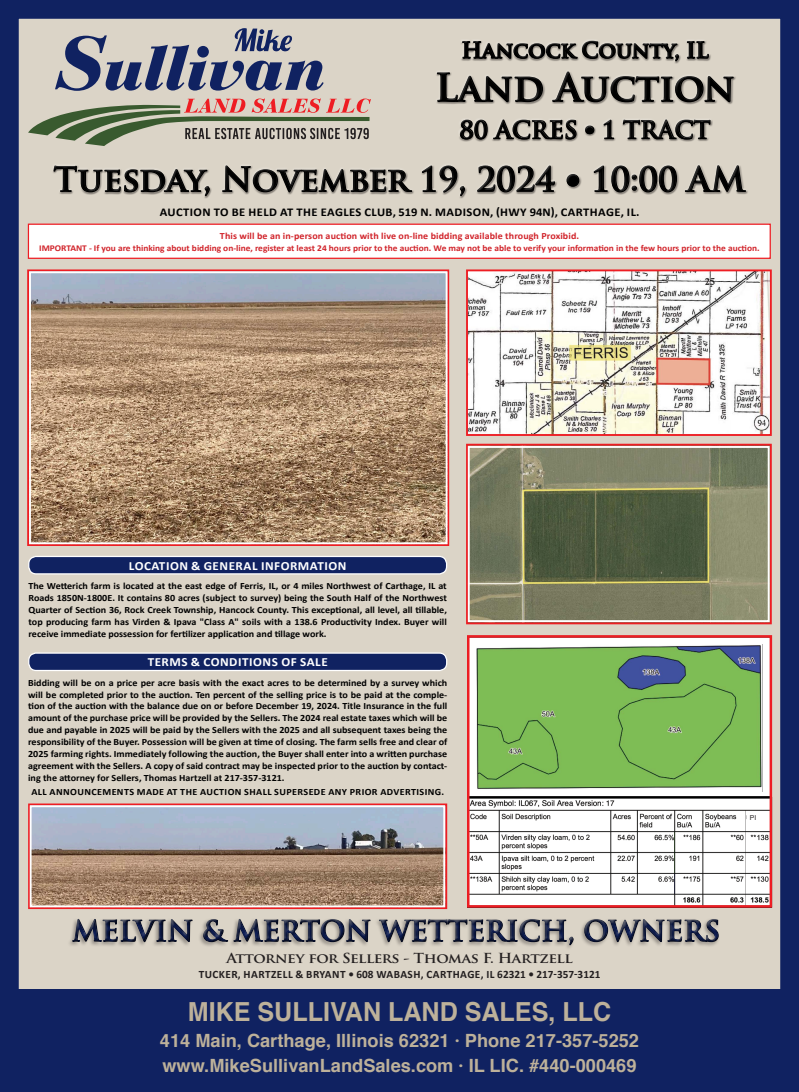
<style>
.page{position:relative;width:799px;height:1092px;background:#fff}
.page>*{position:absolute;margin:0;border:0;box-sizing:border-box;transform-origin:0 0}
.t1{font:700 37.25px "Trajan Pro";color:#000}
.t2{font:700 32.75px "Trajan Pro";color:#000}
.t3{font:700 27.88px "Trajan Pro";color:#102261}
.t4{font:700 26.25px "Helvetica";color:#bdb19a;scale:.96 1}
.t5{font:700 23.75px "Trajan Pro";color:#000}
.t6{font:700 21.19px "Trajan Pro";color:#000}
.t7{font:700 18.25px/25px "Helvetica";color:#bdb19a}
.t8{font:700 13.5px "Trajan Pro";letter-spacing:-.025em;color:#231f20;scale:1.11 1}
.t9{font:700 12.5px "Calibri";letter-spacing:.04em;color:#fff;scale:1.05 1}
.t10{font:700 11.88px "Calibri";letter-spacing:.035em;color:#000;scale:1.05 1}
.t11{font:700 11.25px "Calibri";color:#231f20}
.t12{font:700 9.56px/11.9px "Calibri";color:#000;text-align:justify;scale:1.06 1}
.t13{font:700 9.56px "Calibri";letter-spacing:.04em;color:#000;scale:1.06 1}
.t14{font:700 9.5px "Calibri";letter-spacing:.01em;color:#d1232a;scale:1.05 1}
.t15{font:700 8.88px "Calibri";color:#d1232a;scale:1.05 1}
.t16{font:6.75px "Arial";color:#231f20}
.s1{font-family:"Superclarendon";font-weight:900}
.s2{font-family:"Calibri"}
</style>
<div class="page">
<div style="left:0;top:0;width:799px;height:1091px;background:#dbd4c7"></div>
<div style="left:0;top:0;width:799px;height:1091px;border:19px solid #102261"></div>
<div style="left:28px;top:223px;width:743px;height:36px;background:#fff;border:1px solid #ee1d23"></div>
<div style="left:12px;top:989px;width:775px;height:102px;background:#102261"></div>
<div style="left:68px;top:916px;width:655px;height:33px;background:#231f20;opacity:.75"></div>
<div style="left:29px;top:556px;width:417px;height:18px;background:#102261;border-radius:8px"></div>
<div style="left:28px;top:555px;width:419px;height:19px;border:1px solid #fff;border-radius:8px"></div>
<div style="left:29px;top:653px;width:418px;height:17px;background:#102261;border-radius:8px"></div>
<div style="left:28px;top:652px;width:419px;height:19px;border:1px solid #fff;border-radius:8px"></div>
<div style="left:52px;top:165px;width:696px;height:33px;background:#231f20;opacity:.43"></div>
<svg style="left:421px;top:0;width:325px;height:197px"></svg>
<div style="left:460px;top:39px;width:251px;height:23px;background:#dbd4c7"></div>
<div style="left:460px;top:40px;width:251px;height:24px;background:#231f20;opacity:.43"></div>
<svg style="left:55px;top:28px;width:269px;height:63px"></svg>
<svg style="left:28px;top:98px;width:343px;height:48px"></svg>
<img style="left:32px;top:274px;width:412px;height:267px">
<div style="left:27px;top:269px;width:422px;height:277px;border:2px solid #ee1d23"></div>
<img style="left:471px;top:449px;width:295px;height:170px">
<div style="left:466px;top:443px;width:306px;height:181px;border:2px solid #ee1d23"></div>
<div style="left:468px;top:446px;width:301px;height:176px;border:2px solid #fff"></div>
<img style="left:469px;top:272px;width:300px;height:161px">
<div style="left:466px;top:269px;width:306px;height:167px;border:2px solid #ee1d23"></div>
<div style="left:467px;top:635px;width:305px;height:168px;background:#fff"></div>
<img style="left:477px;top:645px;width:285px;height:144px">
<img style="left:470px;top:800px;width:299px;height:104px">
<div style="left:467px;top:796px;width:305px;height:111px;border:2px solid #000"></div>
<div style="left:747px;top:812px;width:20px;height:10px;background:#fff"></div>
<img style="left:33px;top:808px;width:409px;height:96px">
<div style="left:28px;top:803px;width:419px;height:105px;border:2px solid #ee1d23"></div>
<div style="left:29px;top:271px;width:418px;height:273px;border:2px solid #fff"></div>
<div style="left:30px;top:805px;width:415px;height:102px;border:2px solid #fff"></div>
<div style="left:467px;top:635px;width:305px;height:272px;border:2px solid #ee1d23"></div>
<h3 class="t6" style="left:461px;top:37px;width:248px">Hancock County, IL</h3>
<h1 class="t1" style="left:435px;top:64px;width:301px">Land Auction</h1>
<h3 class="t5" style="left:459px;top:115px;width:252px">80 ACRES <span class="s1">•</span> 1 TRACT</h3>
<h2 class="t2" style="left:54px;top:159px;width:693px">Tuesday, November 19, 2024 <span class="s2">•</span> 10:00 AM</h2>
<p class="t10" style="left:160px;top:204px;width:458px">AUCTION TO BE HELD AT THE EAGLES CLUB, 519 N. MADISON, (HWY 94N), CARTHAGE, IL.</p>
<p class="t14" style="left:220px;top:230px;width:343px">This will be an in-person auction with live on-line bidding available through Proxibid.</p>
<p class="t15" style="left:39px;top:242px;width:687px">IMPORTANT - If you are thinking about bidding on-line, register at least 24 hours prior to the auction. We may not be able to verify your information in the few hours prior to the auction.</p>
<h3 class="t9" style="left:129px;top:557px;width:22px">Locati</h3>
<h3 class="t9" style="left:170px;top:557px;width:49px">on &amp; general</h3>
<h3 class="t9" style="left:261px;top:557px;width:81px">Information</h3>
<p class="t12" style="left:29px;top:579px;width:396px">The Wetterich farm is located at the east edge of Ferris, IL, or 4 miles Northwest of Carthage, IL at Roads 1850N-1800E. It contains 80 acres (subject to survey) being the South Half of the Northwest Quarter of Section 36, Rock Creek Township, Hancock County. This exceptional, all level, all tillable, top producing farm has Virden &amp; Ipava "Class A" soils with a 138.6 Productivity Index. Buyer will receive immediate possession for fertilizer application and tillage work.</p>
<h3 class="t9" style="left:148px;top:653px;width:76px">Terms &amp; conditi</h3>
<h3 class="t9" style="left:253px;top:653px;width:59px">ons of Sale</h3>
<p class="t12" style="left:28px;top:676px;width:397px">Bidding will be on a price per acre basis with the exact acres to be determined by a survey which will be completed prior to the auction. Ten percent of the selling price is to be paid at the comple&shy;tion of the auction with the balance due on or before December 19, 2024. Title Insurance in the full amount of the purchase price will be provided by the Sellers. The 2024 real estate taxes which will be due and payable in 2025 will be paid by the Sellers with the 2025 and all subsequent taxes being the responsibility of the Buyer. Possession will be given at time of closing. The farm sells free and clear of 2025 farming rights. Immediately following the auction, the Buyer shall enter into a written purchase agreement with the Sellers. A copy of said contract may be inspected prior to the auction by contact&shy;ing the attorney for Sellers, Thomas Hartzell at 217-357-3121.</p>
<p class="t13" style="left:31px;top:786px;width:391px">ALL ANNOUNCEMENTS MADE AT THE AUCTION SHALL SUPERSEDE ANY PRIOR ADVERTISING.</p>
<p class="t16" style="left:750px;top:813px;width:8px">PI</p>
<h3 class="t3" style="left:72px;top:913px;width:649px">MELVIN &amp; MERTON WETTERICH, OWNERS</h3>
<h3 class="t8" style="left:226px;top:949px;width:313px">Attorney for Sellers - Thomas F. Hartzell</h3>
<p class="t11" style="left:199px;top:967px;width:122px">Tucker, Hartzell &amp; Bryant</p>
<p class="t11" style="left:348px;top:967px;width:46px">• 608 Wabash</p>
<p class="t11" style="left:421px;top:967px;width:20px">, Cartha</p>
<p class="t11" style="left:467px;top:967px;width:135px">ge, IL 62321 • 217-357-3121</p>
<h3 class="t4" style="left:188px;top:990px;width:442px">Mike Sullivan Land Sales, LLC</h3>
<h3 class="t7" style="left:160px;top:1028px;width:481px">414 Main, Carthage, Illinois 62321 · Phone 217-357-5252 www.MikeSullivanLandSales.com · IL LIC. #440-000469</h3>
</div>
